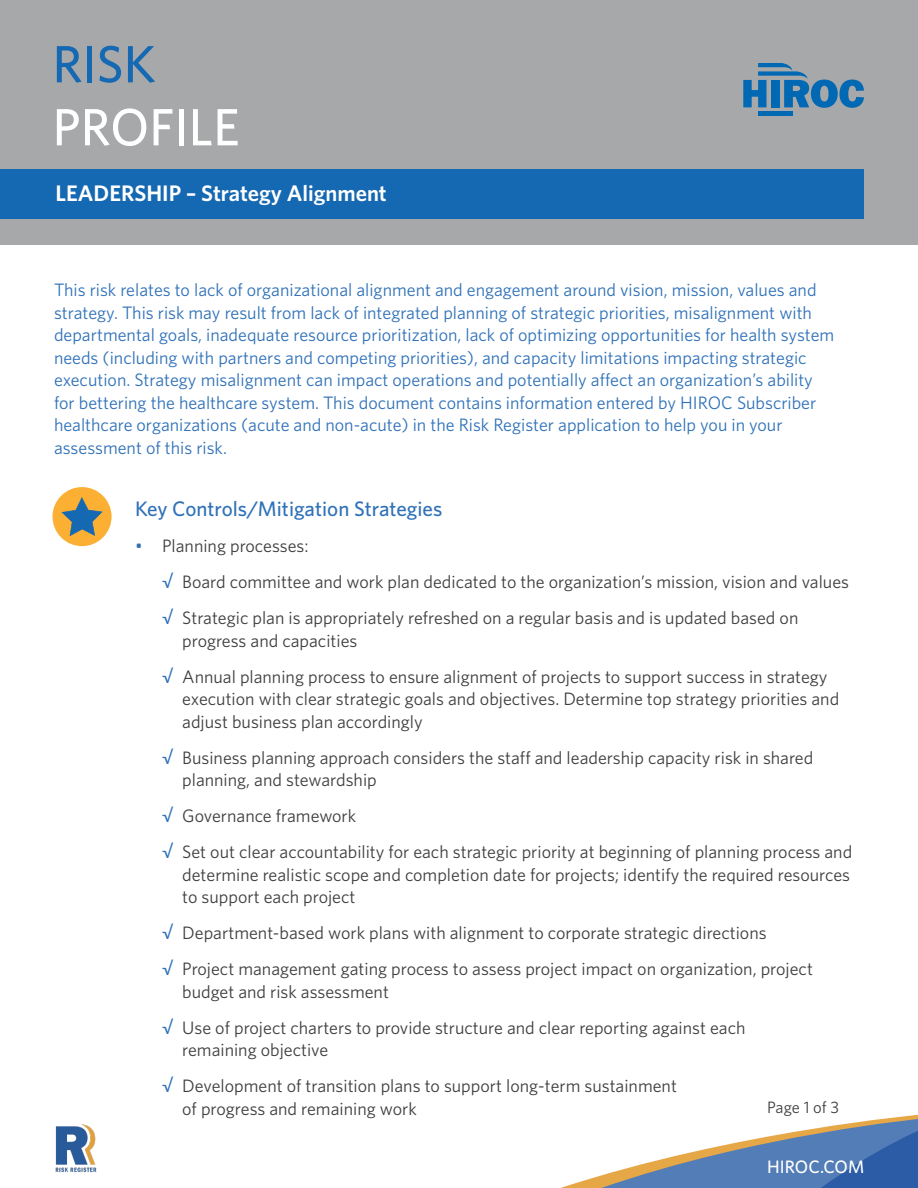
<style>
.page{position:relative;width:918px;height:1188px;background:#fff}
.page>*{position:absolute;margin:0;border:0;box-sizing:border-box;transform-origin:0 0}
.t1{font:500 52.5px "Whitney";color:#fff}
.t2{font:500 52.5px "Whitney";color:#1568b2}
.t3{font:600 22.5px "Whitney";color:#fff}
.t4{font:500 21px "Whitney";color:#2f71b8}
.t5{font:18px/22.5px "Whitney";color:#3e3e3f}
.t6{font:18px/22.5px "Whitney";color:#2f71b8}
.t7{font:500 18px "Whitney";color:#fff}
.t8{font:16.5px "Whitney";letter-spacing:-.005em;color:#3e3e3f}
.s1{color:#2f71b8}
.s2{font-family:"Lato";color:#2f71b8}
</style>
<div class="page">
<div style="left:0;top:0;width:918px;height:244px;background:#a6a8aa"></div>
<div style="left:0;top:170px;width:864px;height:49px;background:#1568b2"></div>
<svg style="left:561px;top:1115px;width:357px;height:73px"></svg>
<hr style="left:758px;top:112px;width:34px;height:4px;background:#0168b3">
<svg style="left:743px;top:63px;width:121px;height:45px"></svg>
<img style="left:55px;top:1124px;width:42px;height:49px">
<div style="left:53px;top:487px;width:59px;height:59px;background:#fbb033;border-radius:50%"></div>
<svg style="left:61px;top:497px;width:42px;height:39px"></svg>
<h1 class="t2" style="left:52px;top:32px;width:105px">RISK</h1>
<h1 class="t1" style="left:52px;top:95px;width:189px">PROFILE</h1>
<p class="t3" style="left:56px;top:180px;width:333px">LEADERSHIP – Strategy Alignment</p>
<p class="t6" style="left:54px;top:279px;width:782px">This risk relates to lack of organizational alignment and engagement around vision, mission, values and strategy. This risk may result from lack of integrated planning of strategic priorities, misalignment with departmental goals, inadequate resource prioritization, lack of optimizing opportunities for health system needs (including with partners and competing priorities), and capacity limitations impacting strategic execution. Strategy misalignment can impact operations and potentially affect an organization’s ability for bettering the healthcare system. This document contains information entered by HIROC Subscriber healthcare organizations (acute and non-acute) in the Risk Register application to help you in your assessment of this risk.</p>
<p class="t4" style="left:135px;top:496px;width:309px">Key Controls/Mitigation Strategies</p>
<p class="t5" style="left:135px;top:534px;width:175px"><span class="s1">•</span> Planning processes:</p>
<p class="t5" style="left:162px;top:570px;width:689px"><span class="s2">√</span> Board committee and work plan dedicated to the organization’s mission, vision and values</p>
<p class="t5" style="left:182px;top:606px;width:618px;text-indent:-20px"><span class="s2">√</span> Strategic plan is appropriately refreshed on a regular basis and is updated based on progress and capacities</p>
<p class="t5" style="left:182px;top:665px;width:659px;text-indent:-20px"><span class="s2">√</span> Annual planning process to ensure alignment of projects to support success in strategy execution with clear strategic goals and objectives. Determine top strategy priorities and adjust business plan accordingly</p>
<p class="t5" style="left:182px;top:746px;width:633px;text-indent:-20px"><span class="s2">√</span> Business planning approach considers the staff and leadership capacity risk in shared planning, and stewardship</p>
<p class="t5" style="left:162px;top:804px;width:196px"><span class="s2">√</span> Governance framework</p>
<p class="t5" style="left:182px;top:840px;width:672px;text-indent:-20px"><span class="s2">√</span> Set out clear accountability for each strategic priority at beginning of planning process and determine realistic scope and completion date for projects; identify the required resources to support each project</p>
<p class="t5" style="left:162px;top:921px;width:606px"><span class="s2">√</span> Department-based work plans with alignment to corporate strategic directions</p>
<p class="t5" style="left:182px;top:957px;width:632px;text-indent:-20px"><span class="s2">√</span> Project management gating process to assess project impact on organization, project budget and risk assessment</p>
<p class="t5" style="left:182px;top:1016px;width:565px;text-indent:-20px"><span class="s2">√</span> Use of project charters to provide structure and clear reporting against each remaining objective</p>
<p class="t5" style="left:182px;top:1074px;width:496px;text-indent:-20px"><span class="s2">√</span> Development of transition plans to support long-term sustainment of progress and remaining work</p>
<p class="t8" style="left:767px;top:1098px;width:73px">Page 1 of 3</p>
<p class="t7" style="left:767px;top:1156px;width:98px">HIROC.COM</p>
</div>
